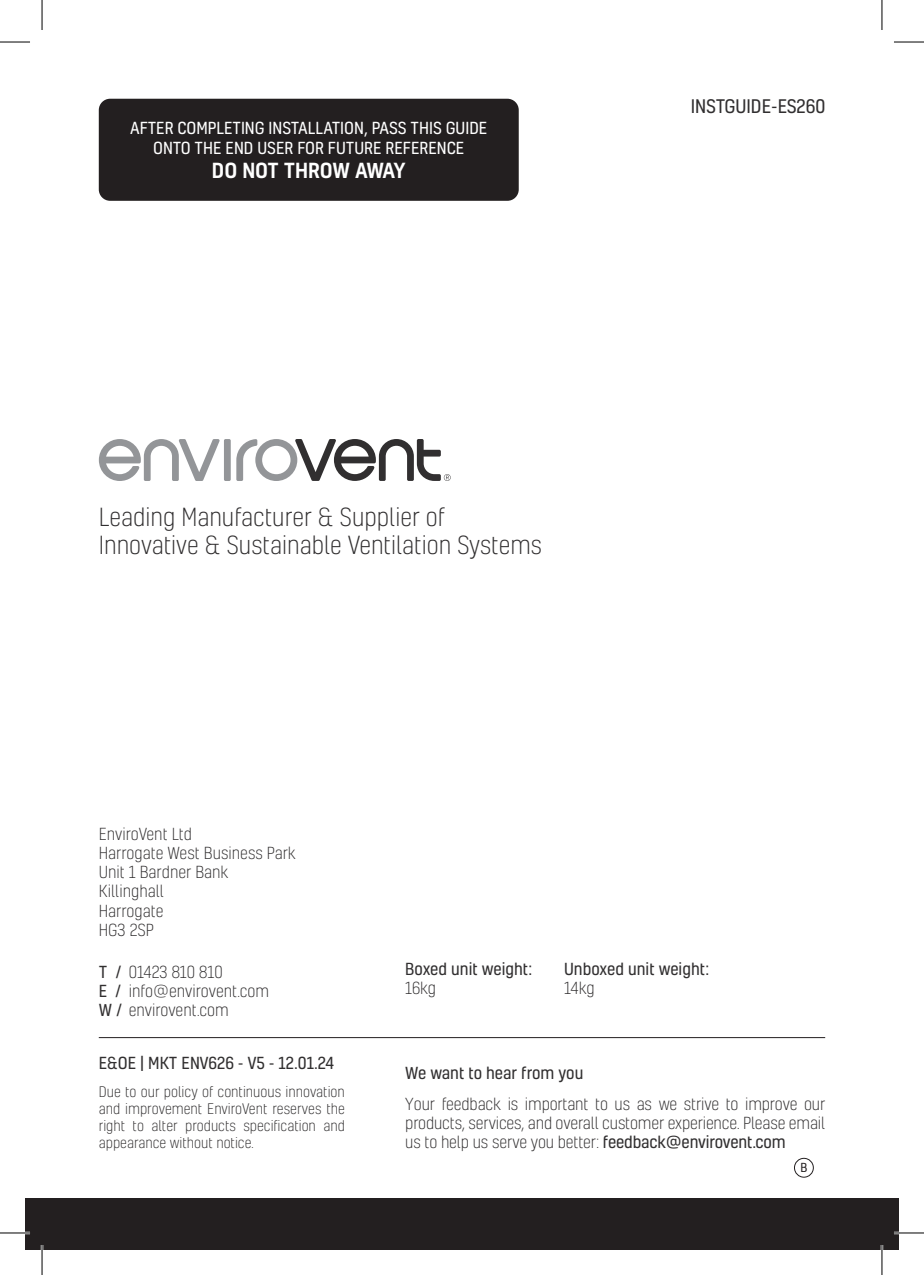
<style>
.page{position:relative;width:924px;height:1275px;background:#fff}
.page>*{position:absolute;margin:0;border:0;box-sizing:border-box;transform-origin:0 0}
.t1{font:300 24px/28.8px "Kelson";color:#312f30}
.t2{font:500 20px "Kelson";letter-spacing:-.01em;color:#fff}
.t3{font:18px "Kelson";color:#312f30}
.t4{font:300 16px/19.2px "Kelson";color:#312f30}
.t5{font:16px "Kelson";color:#312f30}
.t6{font:16px/19.2px "Kelson";color:#fff;text-align:center}
.t7{font:300 14px/16.8px "Kelson";color:#312f30;text-align:justify}
.t8{font:12px "Kelson";color:#231f20}
.s1{font-weight:400}
</style>
<div class="page">
<div style="left:25px;top:1199px;width:873px;height:51px;background:#231f20"></div>
<hr style="left:99px;top:1037px;width:725px;height:1px;background:#231f20">
<div style="left:99px;top:99px;width:419px;height:102px;background:#231f20;border-radius:11px"></div>
<svg style="left:99px;top:439px;width:351px;height:42px"></svg>
<div style="left:793px;top:1157px;width:20px;height:20px;border:1px solid #231f20;border-radius:50%"></div>
<hr style="left:0;top:1231px;width:30px;height:3px;background:#fff">
<hr style="left:893px;top:1231px;width:30px;height:3px;background:#fff">
<hr style="left:41px;top:1245px;width:2px;height:30px;background:#fff">
<hr style="left:880px;top:1245px;width:2px;height:30px;background:#fff">
<hr style="left:0;top:42px;width:30px;height:1px;background:#000">
<hr style="left:893px;top:42px;width:30px;height:1px;background:#000">
<hr style="left:0;top:1232px;width:30px;height:1px;background:#000">
<hr style="left:893px;top:1232px;width:30px;height:1px;background:#000">
<hr style="left:42px;top:0;width:1px;height:30px;background:#000">
<hr style="left:42px;top:1245px;width:1px;height:30px;background:#000">
<hr style="left:881px;top:0;width:1px;height:30px;background:#000">
<hr style="left:881px;top:1245px;width:1px;height:30px;background:#000">
<p class="t6" style="left:130px;top:118px;width:358px">AFTER COMPLETING INSTALLATION, PASS THIS GUIDE<br>ONTO THE END USER FOR FUTURE REFERENCE</p>
<p class="t2" style="left:212px;top:156px;width:195px">DO NOT THROW AWAY</p>
<h1 class="t1" style="left:99px;top:502px;width:444px">Leading Manufacturer &amp; Supplier of<br>Innovative &amp; Sustainable Ventilation Systems</h1>
<p class="t3" style="left:690px;top:94px;width:136px">INSTGUIDE-ES260</p>
<p class="t4" style="left:99px;top:824px;width:198px">EnviroVent Ltd<br>Harrogate West Business Park<br>Unit 1 Bardner Bank<br>Killinghall<br>Harrogate<br>HG3 2SP</p>
<p class="t4" style="left:99px;top:961px;width:172px"><span class="s1">T /</span> 01423 810 810<br><span class="s1">E /</span> info@envirovent.com<br><span class="s1">W /</span> envirovent.com</p>
<p class="t5" style="left:99px;top:1052px;width:237px">E&amp;OE | MKT ENV626 - V5 - 12.01.24</p>
<p class="t7" style="left:99px;top:1083px;width:247px">Due to our policy of continuous innovation and improvement EnviroVent reserves the right to alter products specification and appearance without notice.</p>
<p class="t5" style="left:405px;top:958px;width:128px">Boxed unit weight:</p>
<p class="t4" style="left:405px;top:978px;width:32px">16kg</p>
<p class="t5" style="left:564px;top:958px;width:146px">Unboxed unit weight:</p>
<p class="t4" style="left:564px;top:978px;width:32px">14kg</p>
<p class="t5" style="left:405px;top:1062px;width:179px">We want to hear from you</p>
<p class="t4" style="left:405px;top:1093px;width:421px;text-align:justify">Your feedback is important to us as we strive to improve our products, services, and overall customer experience. Please email us to help us serve you better: <span class="s1">feedback@envirovent.com</span></p>
<p class="t8" style="left:800px;top:1160px;width:8px">B</p>
</div>
